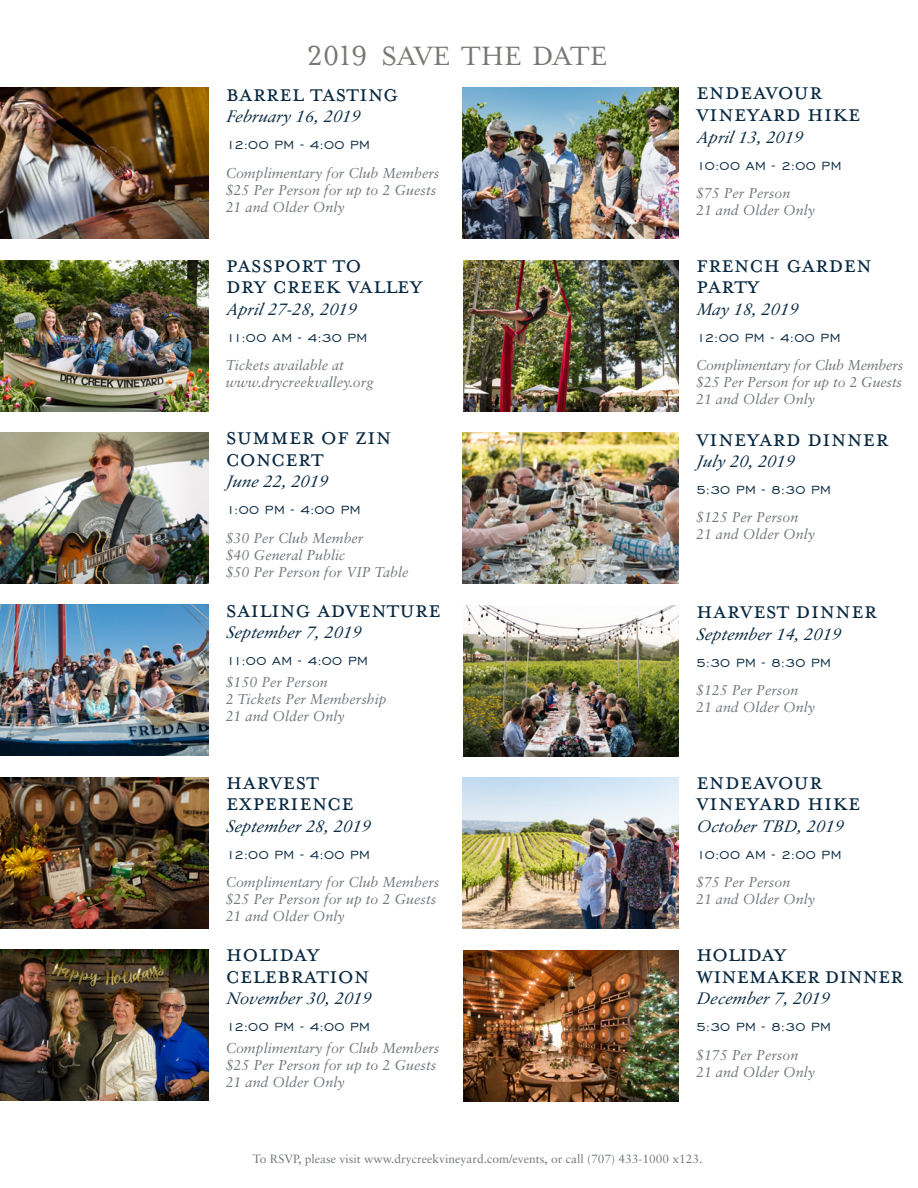
<style>
.page{position:relative;width:918px;height:1188px;background:#fff}
.page>*{position:absolute;margin:0;border:0;box-sizing:border-box;transform-origin:0 0}
.Page_Header{font:30.45px "Mrs Eaves Small Caps";letter-spacing:.005em;color:#777872}
.event_details{font:27px/21.6px "Mrs Eaves All Small Caps";color:#082941}
.event_details-2{font:27px/21.6px "Mrs Eaves All Small Caps";letter-spacing:-.02em;color:#082941}
.event_details-3{font:italic 16.5px "Sabon";letter-spacing:.005em;color:#082941}
.event_details-4{font:15px "Engravers Gothic BT";letter-spacing:.02em;color:#082941}
.event_details-5{font:italic 14.25px/17.1px "Sabon";color:#73787b}
.event_subdetails{font:12px "Sabon";color:#73787b}
.s1{font-size:31.5px}
</style>
<div class="page">
<img style="left:0;top:950px;width:208px;height:151px">
<img style="left:463px;top:88px;width:216px;height:151px">
<img style="left:463px;top:260px;width:216px;height:151px">
<img style="left:463px;top:433px;width:216px;height:151px">
<img style="left:463px;top:605px;width:216px;height:151px">
<img style="left:463px;top:778px;width:216px;height:151px">
<img style="left:463px;top:950px;width:216px;height:151px">
<img style="left:0;top:88px;width:208px;height:151px">
<img style="left:0;top:260px;width:208px;height:151px">
<img style="left:0;top:432px;width:208px;height:152px">
<img style="left:0;top:605px;width:208px;height:151px">
<img style="left:0;top:777px;width:208px;height:151px">
<p class="Page_Header" style="left:307px;top:40px;width:302px"><span class="s1">2019</span> SAVE THE DATE</p>
<p class="event_details" style="left:226px;top:84px;width:174px">barrel tasting</p>
<p class="event_details-3" style="left:226px;top:107px;width:139px">February 16, 2019</p>
<p class="event_details-4" style="left:226px;top:137px;width:146px">12:00 PM - 4:00 PM</p>
<p class="event_details-5" style="left:226px;top:164px;width:215px">Complimentary for Club Members $25 Per Person for up to 2 Guests<br>21 and Older Only</p>
<p class="event_details" style="left:226px;top:255px;width:198px">PASSPORT TO<br>DRY CREEK VALLEY</p>
<p class="event_details-3" style="left:226px;top:300px;width:136px">April 27-28, 2019</p>
<p class="event_details-4" style="left:226px;top:330px;width:143px">11:00 AM - 4:30 PM</p>
<p class="event_details-5" style="left:226px;top:357px;width:149px">Tickets available at www.drycreekvalley.org</p>
<p class="event_details" style="left:226px;top:427px;width:168px">SUMMER OF ZIN concert</p>
<p class="event_details-3" style="left:226px;top:472px;width:107px">June 22, 2019</p>
<p class="event_details-4" style="left:226px;top:502px;width:136px">1:00 PM - 4:00 PM</p>
<p class="event_details-5" style="left:226px;top:529px;width:184px">$30 Per Club Member<br>$40 General Public<br>$50 Per Person for VIP Table</p>
<p class="event_details" style="left:226px;top:600px;width:217px">sailing ADVENTURE</p>
<p class="event_details-3" style="left:226px;top:623px;width:140px">Sep tember 7, 2019</p>
<p class="event_details-4" style="left:226px;top:653px;width:144px">11:00 AM - 4:00 PM</p>
<p class="event_details-5" style="left:226px;top:673px;width:162px">$150 Per Person<br>2 Tickets Per Membership<br>21 and Older Only</p>
<p class="event_details" style="left:226px;top:772px;width:130px">harvest experience</p>
<p class="event_details-3" style="left:226px;top:817px;width:149px">Sep tember 28, 2019</p>
<p class="event_details-4" style="left:226px;top:847px;width:146px">12:00 PM - 4:00 PM</p>
<p class="event_details-5" style="left:226px;top:874px;width:215px">Complimentary for Club Members $25 Per Person for up to 2 Guests<br>21 and Older Only</p>
<p class="event_details" style="left:226px;top:945px;width:146px">holiday celebration</p>
<p class="event_details-3" style="left:226px;top:989px;width:150px">November 30, 2019</p>
<p class="event_details-4" style="left:226px;top:1019px;width:146px">12:00 PM - 4:00 PM</p>
<p class="event_details-5" style="left:226px;top:1039px;width:215px">Complimentary for Club Members $25 Per Person for up to 2 Guests<br>21 and Older Only</p>
<p class="event_details" style="left:696px;top:83px;width:166px">endeavour<br>Vineyard Hike</p>
<p class="event_details-3" style="left:696px;top:127px;width:111px">April 13, 2019</p>
<p class="event_details-4" style="left:696px;top:157px;width:147px">10:00 AM - 2:00 PM</p>
<p class="event_details-5" style="left:696px;top:184px;width:120px">$75 Per Person<br>21 and Older Only</p>
<p class="event_details" style="left:696px;top:255px;width:178px">french garden party</p>
<p class="event_details-3" style="left:696px;top:300px;width:107px">May 18, 2019</p>
<p class="event_details-4" style="left:696px;top:330px;width:146px">12:00 PM - 4:00 PM</p>
<p class="event_details-5" style="left:696px;top:357px;width:209px;text-align:justify">Complimentary for Club Members $25 Per Person for up to 2 Guests 21 and Older Only</p>
<p class="event_details" style="left:696px;top:429px;width:194px">VINEYARD DINNER</p>
<p class="event_details-3" style="left:696px;top:452px;width:103px">July 20, 2019</p>
<p class="event_details-4" style="left:696px;top:482px;width:136px">5:30 PM - 8:30 PM</p>
<p class="event_details-5" style="left:696px;top:509px;width:120px">$125 Per Person<br>21 and Older Only</p>
<p class="event_details" style="left:696px;top:601px;width:182px">harvest dinner</p>
<p class="event_details-3" style="left:696px;top:624px;width:149px">Sep tember 14, 2019</p>
<p class="event_details-4" style="left:696px;top:654px;width:136px">5:30 PM - 8:30 PM</p>
<p class="event_details-5" style="left:696px;top:681px;width:120px">$125 Per Person<br>21 and Older Only</p>
<p class="event_details" style="left:696px;top:772px;width:166px">endeavour<br>Vineyard Hike</p>
<p class="event_details-3" style="left:696px;top:817px;width:152px">October TBD, 2019</p>
<p class="event_details-4" style="left:696px;top:847px;width:147px">10:00 AM - 2:00 PM</p>
<p class="event_details-5" style="left:696px;top:874px;width:120px">$75 Per Person<br>21 and Older Only</p>
<p class="event_details-2" style="left:696px;top:945px;width:209px">holiday winemaker dinner</p>
<p class="event_details-3" style="left:696px;top:989px;width:138px">December 7, 2019</p>
<p class="event_details-4" style="left:696px;top:1019px;width:136px">5:30 PM - 8:30 PM</p>
<p class="event_details-5" style="left:696px;top:1046px;width:120px">$175 Per Person<br>21 and Older Only</p>
<p class="event_subdetails" style="left:253px;top:1151px;width:451px">To RSVP, please visit www.drycreekvineyard.com/events, or call (707) 433-1000 x123.</p>
</div>
